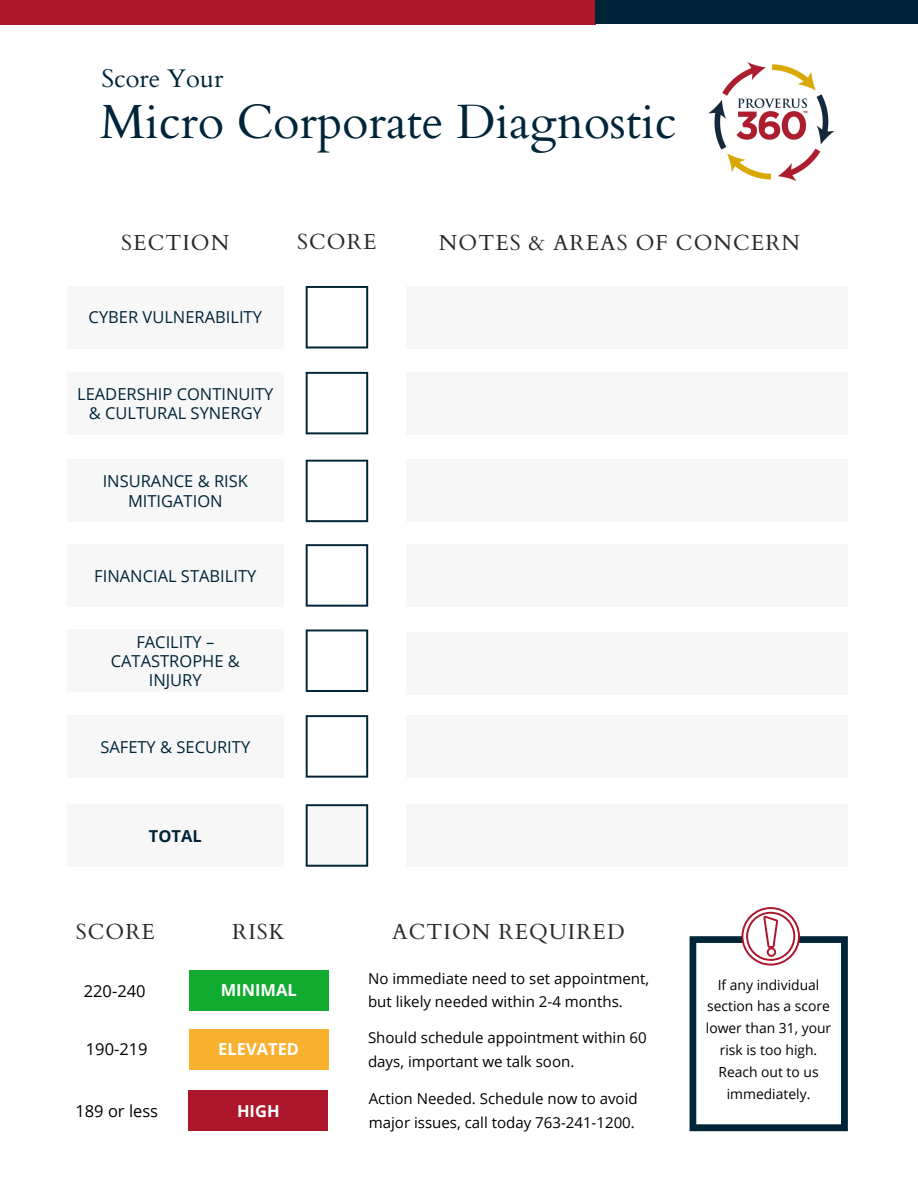
<style>
.page{position:relative;width:918px;height:1188px;background:#fff}
.page>*{position:absolute;margin:0;border:0;box-sizing:border-box;transform-origin:0 0}
.t1{font:48px "Cardo";color:#002539}
.t2{font:25.5px "Cardo";color:#002539}
.t3{font:21.75px "Cardo";letter-spacing:.05em;color:#2a2a2a}
.t4{font:16.5px/19.2px "Open Sans";color:#002539;text-align:center}
.t5{font:16.5px "Open Sans";color:#000}
.t6{font:700 16.5px "Open Sans";color:#fff}
.t7{font:700 16.5px "Open Sans";color:#002539}
.t8{font:15px/23.7px "Open Sans";color:#000}
.t9{font:13.95px/21.8px "Open Sans";color:#000;text-align:center}
</style>
<div class="page">
<svg style="left:306px;top:286px;width:62px;height:62px"></svg>
<div style="left:0;top:0;width:595px;height:24px;background:#ab162b"></div>
<div style="left:595px;top:0;width:323px;height:24px;background:#002539"></div>
<img style="left:708px;top:62px;width:127px;height:119px">
<div style="left:67px;top:286px;width:216px;height:62px;background:#f7f7f7"></div>
<div style="left:67px;top:372px;width:216px;height:62px;background:#f7f7f7"></div>
<div style="left:67px;top:460px;width:216px;height:62px;background:#f7f7f7"></div>
<svg style="left:306px;top:372px;width:62px;height:62px"></svg>
<svg style="left:306px;top:460px;width:62px;height:62px"></svg>
<div style="left:67px;top:544px;width:216px;height:63px;background:#f7f7f7"></div>
<svg style="left:306px;top:544px;width:62px;height:63px"></svg>
<div style="left:67px;top:630px;width:216px;height:62px;background:#f7f7f7"></div>
<svg style="left:306px;top:630px;width:62px;height:62px"></svg>
<div style="left:67px;top:715px;width:216px;height:63px;background:#f7f7f7"></div>
<svg style="left:306px;top:715px;width:62px;height:63px"></svg>
<div style="left:406px;top:286px;width:441px;height:62px;background:#f7f7f7"></div>
<div style="left:406px;top:372px;width:441px;height:62px;background:#f7f7f7"></div>
<div style="left:406px;top:460px;width:441px;height:62px;background:#f7f7f7"></div>
<div style="left:406px;top:544px;width:441px;height:63px;background:#f7f7f7"></div>
<div style="left:406px;top:632px;width:441px;height:62px;background:#f7f7f7"></div>
<div style="left:406px;top:715px;width:441px;height:63px;background:#f7f7f7"></div>
<svg style="left:306px;top:804px;width:62px;height:63px"></svg>
<div style="left:67px;top:804px;width:216px;height:63px;background:#f7f7f7"></div>
<div style="left:406px;top:804px;width:441px;height:63px;background:#f7f7f7"></div>
<div style="left:189px;top:970px;width:140px;height:40px;background:#11ab32"></div>
<div style="left:189px;top:1029px;width:140px;height:40px;background:#f9b230"></div>
<div style="left:188px;top:1091px;width:140px;height:40px;background:#ab162b"></div>
<svg style="left:690px;top:907px;width:158px;height:224px"></svg>
<p class="t2" style="left:101px;top:62px;width:123px">Score Your</p>
<p class="t1" style="left:100px;top:90px;width:578px">Micro Corporate Diagnostic</p>
<p class="t3" style="left:121px;top:229px;width:110px">SECTION</p>
<p class="t4" style="left:89px;top:307px;width:175px">CYBER VULNERABILITY</p>
<p class="t3" style="left:297px;top:228px;width:81px">SCORE</p>
<p class="t4" style="left:77px;top:384px;width:198px">LEADERSHIP CONTINUITY &amp; CULTURAL SYNERGY</p>
<p class="t4" style="left:103px;top:471px;width:147px">INSURANCE &amp; RISK<br>MITIGATION</p>
<p class="t4" style="left:94px;top:566px;width:164px">FINANCIAL STABILITY</p>
<p class="t4" style="left:111px;top:632px;width:131px">FACILITY –<br>CATASTROPHE &amp;<br>INJURY</p>
<p class="t4" style="left:100px;top:737px;width:151px">SAFETY &amp; SECURITY</p>
<p class="t7" style="left:149px;top:824px;width:54px">TOTAL</p>
<p class="t3" style="left:439px;top:229px;width:363px">NOTES &amp; AREAS OF CONCERN</p>
<p class="t3" style="left:76px;top:917px;width:81px">SCORE</p>
<p class="t3" style="left:232px;top:917px;width:54px">RISK</p>
<p class="t3" style="left:392px;top:917px;width:234px">ACTION REQUIRED</p>
<p class="t5" style="left:84px;top:979px;width:63px">220-240</p>
<p class="t6" style="left:221px;top:979px;width:78px">MINIMAL</p>
<p class="t5" style="left:86px;top:1038px;width:63px">190-219</p>
<p class="t6" style="left:218px;top:1038px;width:82px">ELEVATED</p>
<p class="t5" style="left:75px;top:1099px;width:84px">189 or less</p>
<p class="t6" style="left:237px;top:1099px;width:44px">HIGH</p>
<p class="t8" style="left:368px;top:966px;width:282px">No immediate need to set appointment, but likely needed within 2-4 months.</p>
<p class="t8" style="left:368px;top:1025px;width:280px">Should schedule appointment within 60 days, important we talk soon.</p>
<p class="t8" style="left:369px;top:1087px;width:271px">Action Needed. Schedule now to avoid major issues, call today 763-241-1200.</p>
<p class="t9" style="left:706px;top:973px;width:127px">If any individual section has a score lower than 31, your risk is too high.<br>Reach out to us immediately.</p>
</div>
